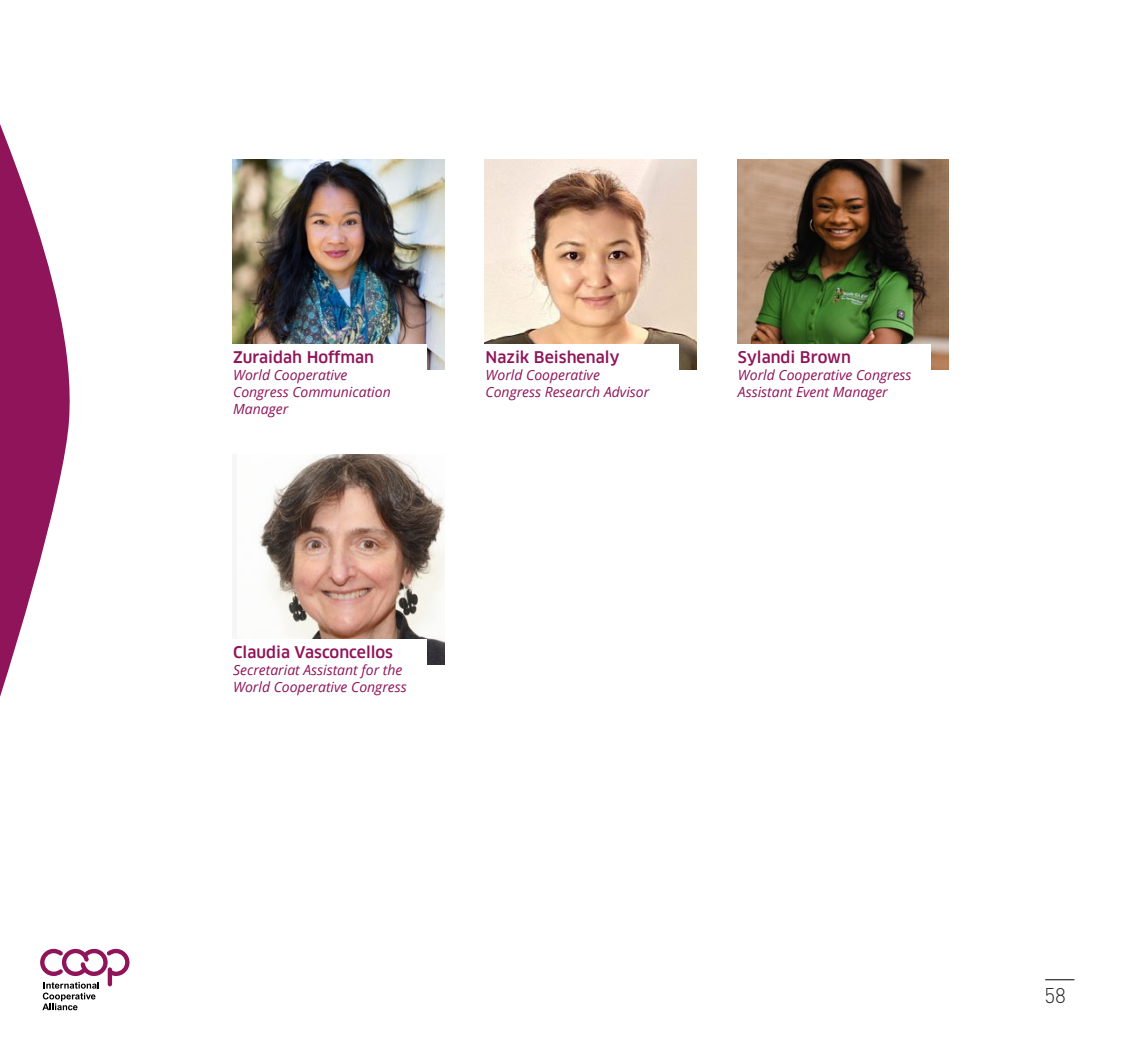
<style>
.page{position:relative;width:1141px;height:1042px;background:#fff}
.page>*{position:absolute;margin:0;border:0;box-sizing:border-box;transform-origin:0 0}
.t1{font:300 21px "DIN";color:#272726}
.t2{font:500 15.75px "Clan Pro";color:#8f1459}
.t3{font:italic 14px/16.8px "Open Sans";color:#8f1459}
</style>
<div class="page">
<svg style="left:1045px;top:979px;width:29px;height:1px"></svg>
<svg style="left:0;top:124px;width:77px;height:887px"></svg>
<svg style="left:40px;top:947px;width:90px;height:63px"></svg>
<div style="left:232px;top:454px;width:212px;height:211px;background:#f6f6f6"></div>
<img style="left:260px;top:454px;width:184px;height:211px">
<img style="left:232px;top:159px;width:212px;height:211px">
<img style="left:485px;top:159px;width:211px;height:211px">
<img style="left:737px;top:159px;width:212px;height:211px">
<div style="left:222px;top:344px;width:204px;height:43px;background:#fff"></div>
<div style="left:222px;top:639px;width:204px;height:44px;background:#fff"></div>
<div style="left:474px;top:344px;width:205px;height:44px;background:#fff"></div>
<div style="left:727px;top:344px;width:204px;height:44px;background:#fff"></div>
<p class="t2" style="left:233px;top:348px;width:142px">Zuraidah Hoffman</p>
<p class="t3" style="left:233px;top:366px;width:116px">World Cooperative</p>
<p class="t3" style="left:233px;top:383px;width:159px">Congress Communication</p>
<p class="t3" style="left:233px;top:400px;width:57px">Manager</p>
<p class="t2" style="left:486px;top:348px;width:136px">Nazik Beishenaly</p>
<p class="t3" style="left:486px;top:366px;width:116px">World Cooperative</p>
<p class="t3" style="left:486px;top:383px;width:165px">Congress Research Advisor</p>
<p class="t2" style="left:738px;top:348px;width:115px">Sylandi Brown</p>
<p class="t3" style="left:738px;top:366px;width:175px">World Cooperative Congress<br>Assistant Event Manager</p>
<p class="t2" style="left:233px;top:643px;width:161px">Claudia Vasconcellos</p>
<p class="t3" style="left:233px;top:661px;width:175px">Secretariat Assistant for the<br>World Cooperative Congress</p>
<h1 class="t1" style="left:1044px;top:982px;width:23px">58</h1>
</div>
